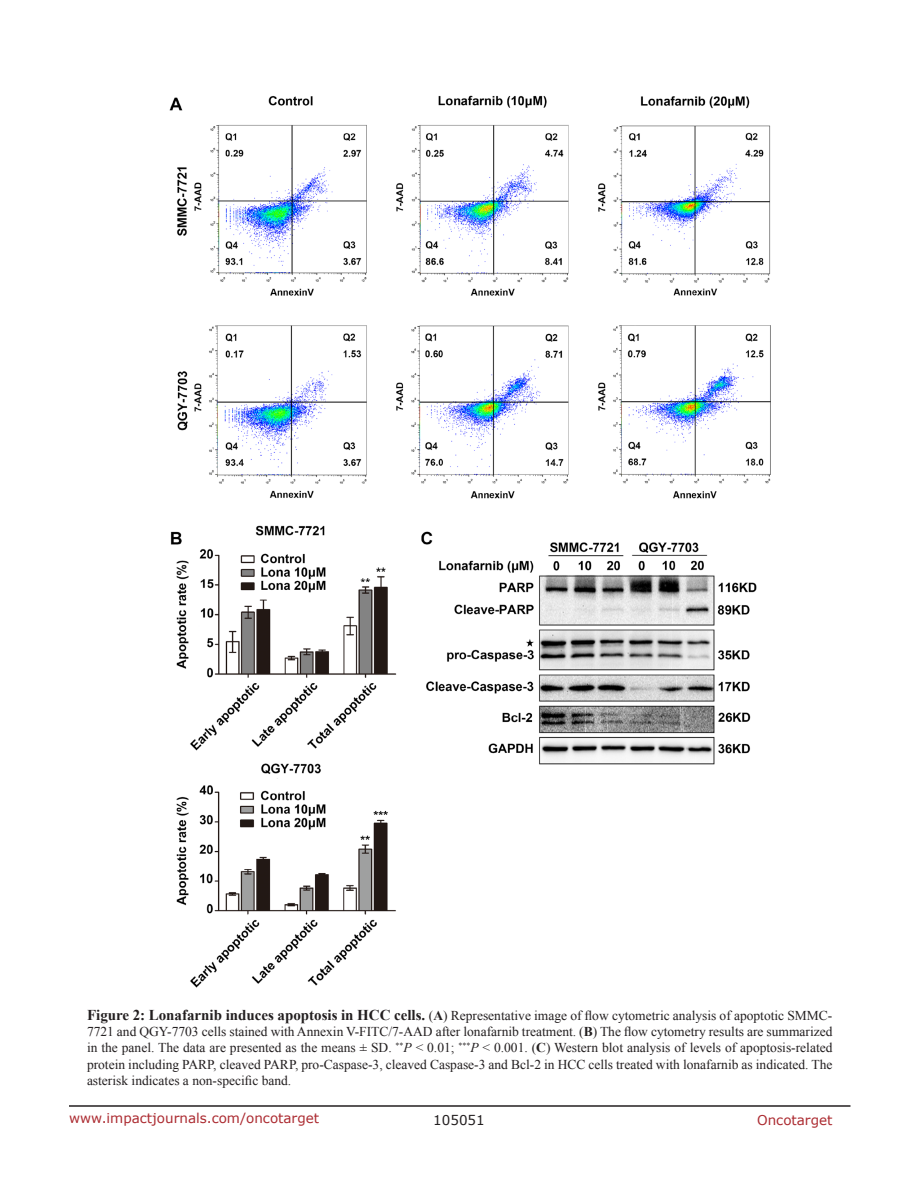
<style>
.page{position:relative;width:918px;height:1188px;background:#fff}
.page>*{position:absolute;margin:0;border:0;box-sizing:border-box;transform-origin:0 0}
.FigureText{font:13.5px/16.2px "Times New Roman";color:#231f20;text-align:justify}
.t1{font:13.5px "Verdana";color:#ac2b31}
.t2{font:13.5px "Verdana";color:#231f20}
.s1{font-weight:700;font-size:15px}
.s2{font-weight:700}
.s3{font-style:italic}
</style>
<div class="page">
<hr style="left:69px;top:1105px;width:781px;height:2px;background:#231f20">
<img style="left:170px;top:95px;width:601px;height:892px">
<p class="FigureText" style="left:87px;top:1007px;width:747px"><span class="s1">Figure 2: Lonafarnib induces apoptosis in HCC cells.</span> (<span class="s2">A</span>) Representative image of flow cytometric analysis of apoptotic SMMC-7721 and QGY-7703 cells stained with Annexin V-FITC/7-AAD after lonafarnib treatment. (<span class="s2">B</span>) The flow cytometry results are summarized in the panel. The data are presented as the means ± SD. <sup>**</sup><span class="s3">P</span> &lt; 0.01; <sup>***</sup><span class="s3">P</span> &lt; 0.001. (<span class="s2">C</span>) Western blot analysis of levels of apoptosis-related protein including PARP, cleaved PARP, pro-Caspase-3, cleaved Caspase-3 and Bcl-2 in HCC cells treated with lonafarnib as indicated. The asterisk indicates a non-specific band.</p>
<p class="t1" style="left:69px;top:1109px;width:252px">www.impactjournals.com/oncotarget</p>
<p class="t2" style="left:433px;top:1111px;width:53px">105051</p>
<p class="t1" style="left:757px;top:1111px;width:77px">Oncotarget</p>
</div>
